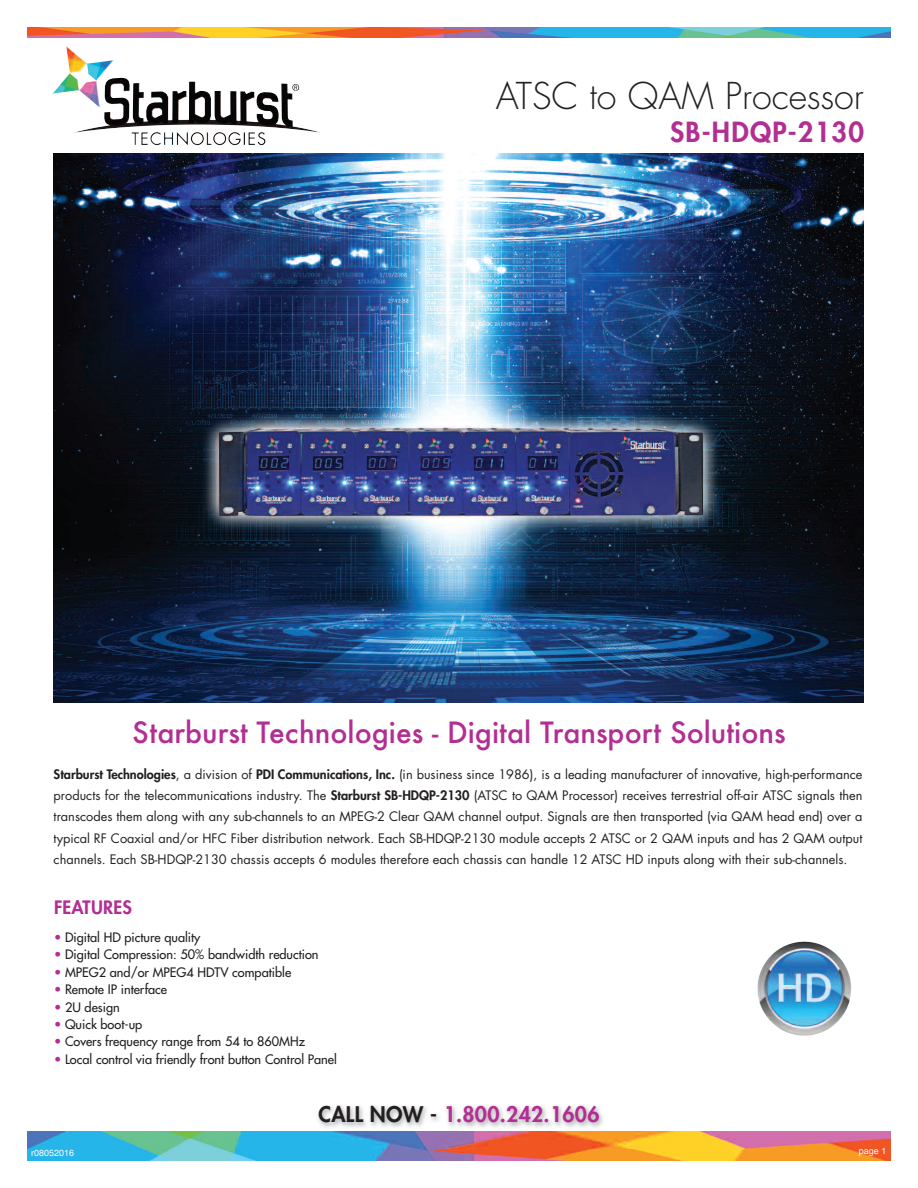
<style>
.page{position:relative;width:918px;height:1188px;background:#fff}
.page>*{position:absolute;margin:0;border:0;box-sizing:border-box;transform-origin:0 0}
.t1{font:300 36px "Futura";color:#231f20}
.t2{font:500 28.5px "Futura";color:#b32e92}
.t3{font:800 27px "Futura";letter-spacing:.045em;color:#b32e92}
.t4{font:800 21px "Futura";letter-spacing:.015em;color:#b32e92}
.t5{font:800 18px "Futura";letter-spacing:.015em;color:#b32e92}
.t6{font:12.75px/21.3px "Futura";color:#231f20;text-align:justify}
.t7{font:12.75px "Futura";color:#231f20}
.t8{font:9px "Helvetica";color:#fff}
.s1{font-weight:800}
.s2{color:#b32e92}
.s3{color:#231f20}
</style>
<div class="page">
<img style="left:27px;top:1132px;width:864px;height:28px">
<img style="left:27px;top:28px;width:864px;height:10px">
<img style="left:246px;top:1105px;width:431px;height:43px">
<img style="left:757px;top:942px;width:81px;height:48px">
<img style="left:73px;top:78px;width:110px;height:55px">
<img style="left:54px;top:153px;width:810px;height:549px">
<h1 class="t1" style="left:496px;top:79px;width:370px">ATSC to QAM Processor</h1>
<h3 class="t3" style="left:670px;top:119px;width:195px">SB-HDQP-2130</h3>
<h2 class="t2" style="left:132px;top:716px;width:655px">Starburst Technologies - Digital Transport Solutions</h2>
<p class="t6" style="left:54px;top:764px;width:810px"><span class="s1">Starburst Technologies</span>, a division of <span class="s1">PDI Communications, Inc.</span> (in business since 1986), is a leading manufacturer of innovative, high-performance products for the telecommunications industry. The <span class="s1">Starburst SB-HDQP-2130</span> (ATSC to QAM Processor) receives terrestrial off-air ATSC signals then transcodes them along with any sub-channels to an MPEG-2 Clear QAM channel output. Signals are then transported (via QAM head end) over a typical RF Coaxial and/or HFC Fiber distribution network. Each SB-HDQP-2130 module accepts 2 ATSC or 2 QAM inputs and has 2 QAM output channels. Each SB-HDQP-2130 chassis accepts 6 modules therefore each chassis can handle 12 ATSC HD inputs along with their sub-channels.</p>
<h3 class="t5" style="left:54px;top:899px;width:80px">FEATURES</h3>
<p class="t7" style="left:54px;top:931px;width:148px"><span class="s2">•</span> Digital HD picture quality</p>
<p class="t7" style="left:54px;top:948px;width:266px"><span class="s2">•</span> Digital Compression: 50% bandwidth reduction</p>
<p class="t7" style="left:54px;top:966px;width:239px"><span class="s2">•</span> MPEG2 and/or MPEG4 HDTV compatible</p>
<p class="t7" style="left:54px;top:983px;width:115px"><span class="s2">•</span> Remote IP interface</p>
<p class="t7" style="left:54px;top:1001px;width:67px"><span class="s2">•</span> 2U design</p>
<p class="t7" style="left:54px;top:1018px;width:90px"><span class="s2">•</span> Quick boot-up</p>
<p class="t7" style="left:54px;top:1035px;width:252px"><span class="s2">•</span> Covers frequency range from 54 to 860MHz</p>
<p class="t7" style="left:54px;top:1053px;width:285px"><span class="s2">•</span> Local control via friendly front button Control Panel</p>
<p class="t8" style="left:31px;top:1148px;width:45px">r08052016</p>
<h3 class="t4" style="left:318px;top:1105px;width:283px"><span class="s3">CALL NOW -</span> 1.800.242.1606</h3>
<p class="t8" style="left:859px;top:1146px;width:29px">page 1</p>
</div>
